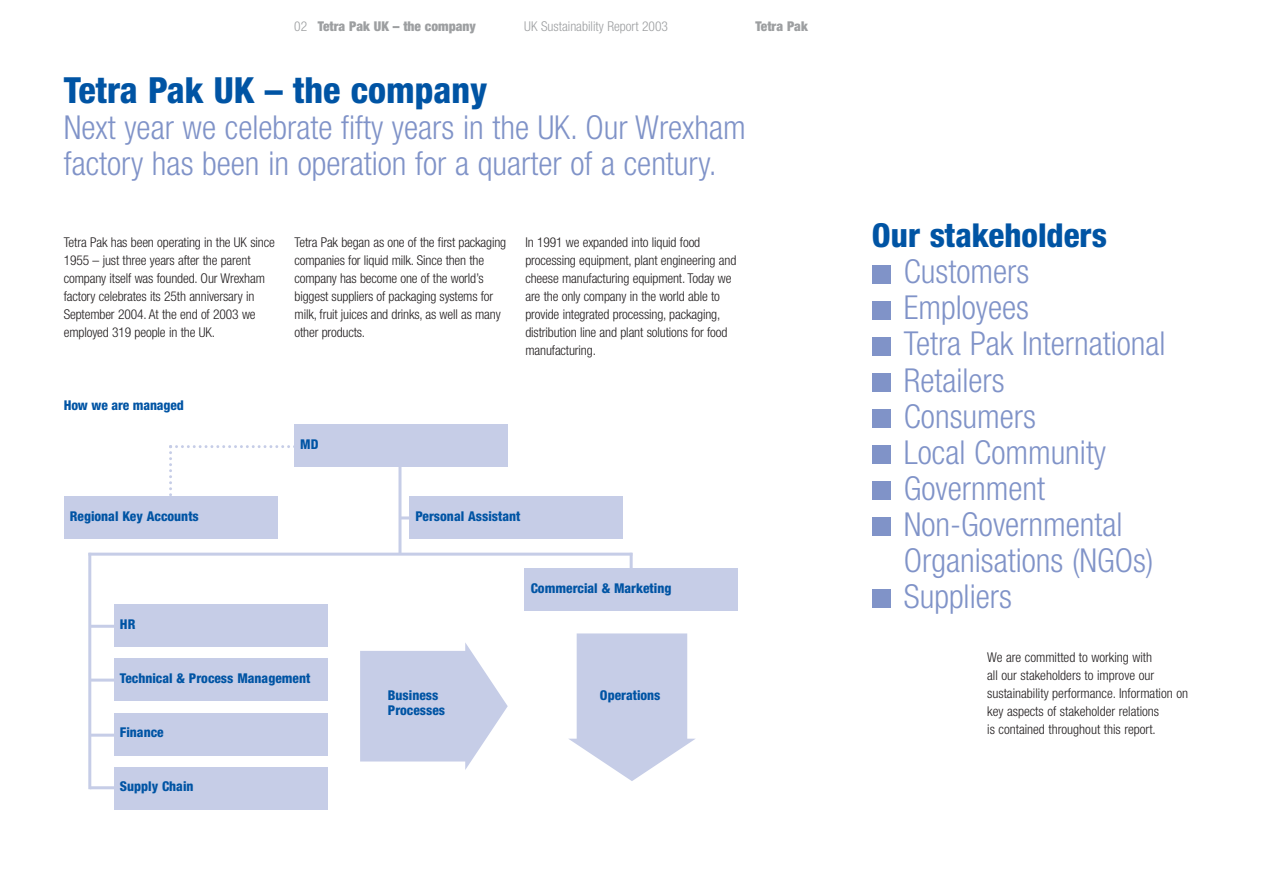
<style>
.page{position:relative;width:1263px;height:894px;background:#fff}
.page>*{position:absolute;margin:0;border:0;box-sizing:border-box;transform-origin:0 0}
.t1{font:800 condensed 36px "Helvetica Neue";color:#0054a4}
.t2{font:300 condensed 33px/36px "Helvetica Neue";color:#8093c8}
.t3{font:800 condensed 33px "Helvetica Neue";color:#0054a4}
.t4{font:300 condensed 13.5px/18px "Helvetica Neue";letter-spacing:-.01em;color:#231f20}
.t5{font:800 condensed 13.5px/15px "Helvetica Neue";color:#0054a4}
.t6{font:900 condensed 13.5px "Helvetica Neue";color:#9d9fa1}
.t7{font:300 condensed 13.5px "Helvetica Neue";color:#9d9fa1}
.s1{font-weight:300}
</style>
<div class="page">
<svg style="left:64px;top:265px;width:827px;height:545px"></svg>
<p class="t6" style="left:294px;top:21px;width:183px"><span class="s1">02</span> Tetra Pak UK – the company</p>
<p class="t7" style="left:524px;top:21px;width:145px">UK Sustainability Report 2003</p>
<p class="t6" style="left:756px;top:21px;width:54px">Tetra Pak</p>
<h1 class="t1" style="left:64px;top:78px;width:425px">Tetra Pak UK – the company</h1>
<h2 class="t2" style="left:64px;top:112px;width:683px">Next year we celebrate fifty years in the UK. Our Wrexham factory has been in operation for a quarter of a century.</h2>
<p class="t4" style="left:64px;top:235px;width:213px">Tetra Pak has been operating in the UK since 1955 – just three years after the parent company itself was founded. Our Wrexham factory celebrates its 25th anniversary in September 2004. At the end of 2003 we employed 319 people in the UK.</p>
<p class="t5" style="left:64px;top:398px;width:121px">How we are managed</p>
<p class="t4" style="left:295px;top:235px;width:213px">Tetra Pak began as one of the first packaging companies for liquid milk. Since then the company has become one of the world’s biggest suppliers of packaging systems for milk, fruit juices and drinks, as well as many other products.</p>
<p class="t4" style="left:525px;top:235px;width:212px">In 1991 we expanded into liquid food processing equipment, plant engineering and cheese manufacturing equipment. Today we are the only company in the world able to provide integrated processing, packaging, distribution line and plant solutions for food manufacturing.</p>
<p class="t5" style="left:300px;top:438px;width:20px">MD</p>
<p class="t5" style="left:70px;top:510px;width:131px">Regional Key Accounts</p>
<p class="t5" style="left:120px;top:618px;width:17px">HR</p>
<p class="t5" style="left:415px;top:510px;width:106px">Personal Assistant</p>
<p class="t5" style="left:531px;top:582px;width:142px">Commercial &amp; Marketing</p>
<p class="t5" style="left:120px;top:672px;width:192px">Technical &amp; Process Management</p>
<p class="t5" style="left:120px;top:726px;width:45px">Finance</p>
<p class="t5" style="left:120px;top:780px;width:75px">Supply Chain</p>
<p class="t5" style="left:388px;top:689px;width:59px">Business<br>Processes</p>
<p class="t5" style="left:600px;top:689px;width:62px">Operations</p>
<h2 class="t3" style="left:872px;top:224px;width:237px">Our stakeholders</h2>
<h2 class="t2" style="left:904px;top:256px;width:263px">Customers<br>Employees<br>Tetra Pak International<br>Retailers<br>Consumers<br>Local Community<br>Government<br>Non-Governmental<br>Organisations (NGOs)<br>Suppliers</h2>
<p class="t4" style="left:987px;top:649px;width:202px">We are committed to working with<br>all our stakeholders to improve our sustainability performance. Information on key aspects of stakeholder relations<br>is contained throughout this report.</p>
</div>
